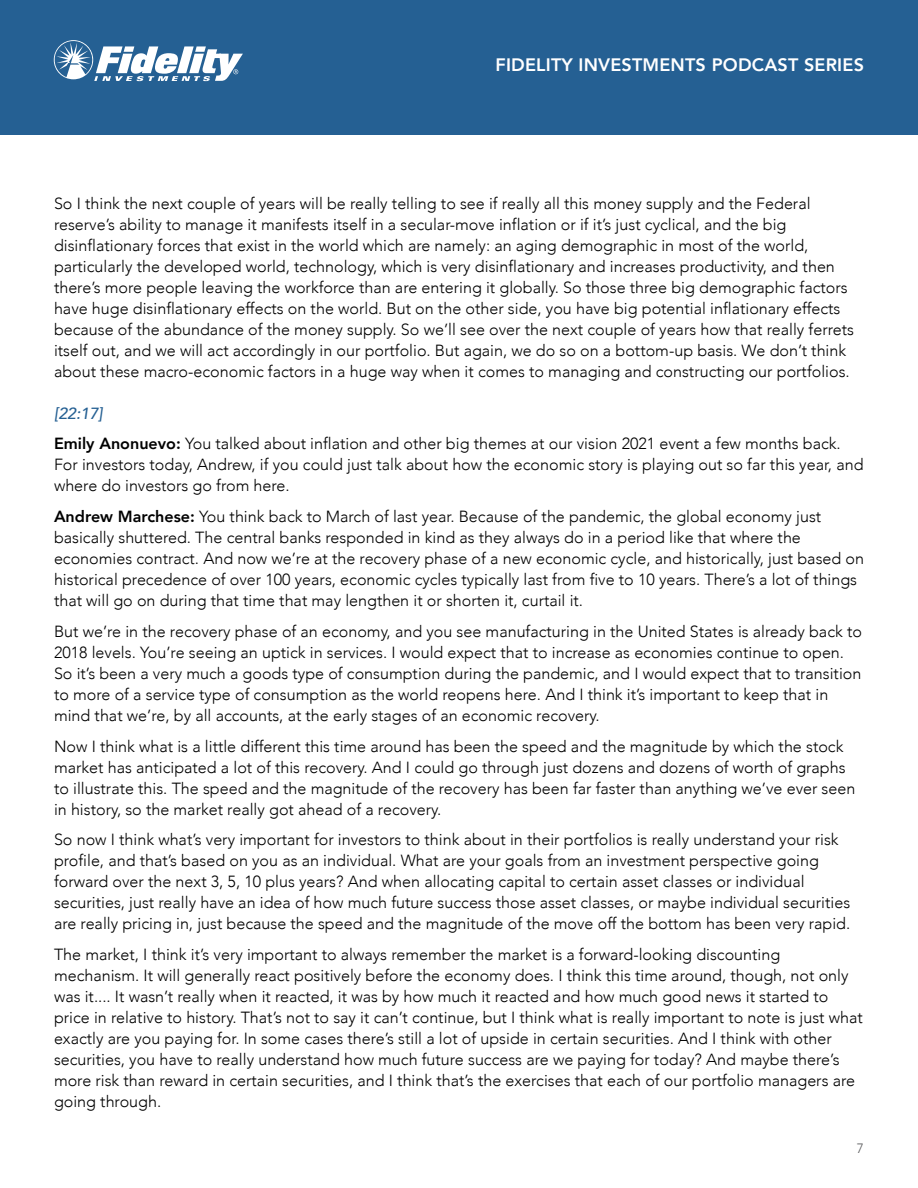
<style>
.page{position:relative;width:918px;height:1188px;background:#fff}
.page>*{position:absolute;margin:0;border:0;box-sizing:border-box;transform-origin:0 0}
.t1{font:800 18px "Avenir";letter-spacing:.01em;color:#fff}
.t2{font:300 16.2px/21px "Avenir";color:#000}
.t3{font:300 13.5px "Avenir";color:#58595b}
.s1{font-weight:500;font-style:italic;color:#256093}
.s2{font-weight:800}
</style>
<div class="page">
<div style="left:0;top:0;width:918px;height:135px;background:#256093"></div>
<svg style="left:54px;top:40px;width:189px;height:41px"></svg>
<p class="t1" style="left:496px;top:50px;width:370px">FIDELITY INVESTMENTS PODCAST SERIES</p>
<p class="t2" style="left:54px;top:193px;width:802px">So I think the next couple of years will be really telling to see if really all this money supply and the Federal reserve’s ability to manage it manifests itself in a secular-move inflation or if it’s just cyclical, and the big disinflationary forces that exist in the world which are namely: an aging demographic in most of the world, particularly the developed world, technology, which is very disinflationary and increases productivity, and then there’s more people leaving the workforce than are entering it globally. So those three big demographic factors have huge disinflationary effects on the world. But on the other side, you have big potential inflationary effects because of the abundance of the money supply. So we’ll see over the next couple of years how that really ferrets itself out, and we will act accordingly in our portfolio. But again, we do so on a bottom-up basis. We don’t think about these macro-economic factors in a huge way when it comes to managing and constructing our portfolios.</p>
<p class="t2" style="left:54px;top:398px;width:788px;line-height:30.8px"><span class="s1">[22:17]<br></span><span class="s2">Emily Anonuevo:</span> You talked about inflation and other big themes at our vision 2021 event a few months back.</p>
<p class="t2" style="left:54px;top:454px;width:811px">For investors today, Andrew, if you could just talk about how the economic story is playing out so far this year, and where do investors go from here.</p>
<p class="t2" style="left:54px;top:506px;width:812px"><span class="s2">Andrew Marchese:</span> You think back to March of last year. Because of the pandemic, the global economy just basically shuttered. The central banks responded in kind as they always do in a period like that where the economies contract. And now we’re at the recovery phase of a new economic cycle, and historically, just based on historical precedence of over 100 years, economic cycles typically last from five to 10 years. There’s a lot of things that will go on during that time that may lengthen it or shorten it, curtail it.</p>
<p class="t2" style="left:54px;top:621px;width:809px">But we’re in the recovery phase of an economy, and you see manufacturing in the United States is already back to 2018 levels. You’re seeing an uptick in services. I would expect that to increase as economies continue to open.<br>So it’s been a very much a goods type of consumption during the pandemic, and I would expect that to transition to more of a service type of consumption as the world reopens here. And I think it’s important to keep that in mind that we’re, by all accounts, at the early stages of an economic recovery.</p>
<p class="t2" style="left:54px;top:736px;width:803px">Now I think what is a little different this time around has been the speed and the magnitude by which the stock market has anticipated a lot of this recovery. And I could go through just dozens and dozens of worth of graphs to illustrate this. The speed and the magnitude of the recovery has been far faster than anything we’ve ever seen in history, so the market really got ahead of a recovery.</p>
<p class="t2" style="left:54px;top:829px;width:798px">So now I think what’s very important for investors to think about in their portfolios is really understand your risk profile, and that’s based on you as an individual. What are your goals from an investment perspective going forward over the next 3, 5, 10 plus years? And when allocating capital to certain asset classes or individual securities, just really have an idea of how much future success those asset classes, or maybe individual securities are really pricing in, just because the speed and the magnitude of the move off the bottom has been very rapid.</p>
<p class="t2" style="left:54px;top:944px;width:810px">The market, I think it’s very important to always remember the market is a forward-looking discounting mechanism. It will generally react positively before the economy does. I think this time around, though, not only was it.... It wasn’t really when it reacted, it was by how much it reacted and how much good news it started to price in relative to history. That’s not to say it can’t continue, but I think what is really important to note is just what exactly are you paying for. In some cases there’s still a lot of upside in certain securities. And I think with other securities, you have to really understand how much future success are we paying for today? And maybe there’s more risk than reward in certain securities, and I think that’s the exercises that each of our portfolio managers are going through.</p>
<p class="t3" style="left:857px;top:1140px;width:9px">7</p>
</div>
